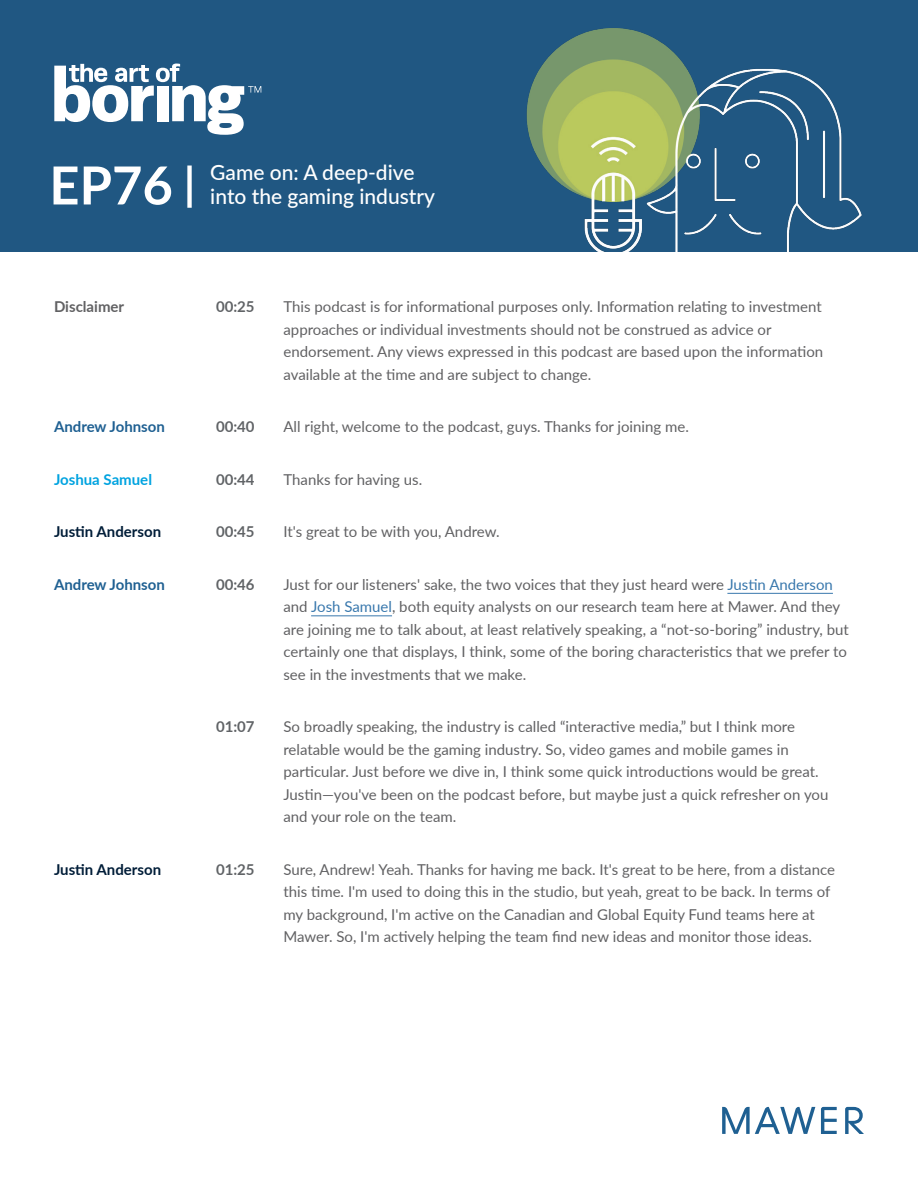
<style>
.page{position:relative;width:918px;height:1188px;background:#fff}
.page>*{position:absolute;margin:0;border:0;box-sizing:border-box;transform-origin:0 0}
.t1{font:500 21px/24px "Lato";color:#fff}
.t2{font:15px/22.5px "Lato";color:#616163}
.t3{font:700 15px "Lato";color:#606366}
.t4{font:700 15px "Lato";color:#001d38}
.t5{font:700 15px "Lato";color:#1f6092}
.t6{font:700 15px "Lato";color:#00a3e0}
.t7{font:700 15px "Lato";color:#616163}
.s1{font-weight:700;font-size:52.5px}
.s2{font-weight:700;font-size:45px}
.s3{color:#3978ad}
</style>
<div class="page">
<div style="left:0;top:0;width:918px;height:252px;background:#205782"></div>
<img style="left:526px;top:28px;width:336px;height:224px">
<svg style="left:845px;top:1107px;width:19px;height:27px"></svg>
<svg style="left:821px;top:1107px;width:16px;height:27px"></svg>
<svg style="left:722px;top:1107px;width:93px;height:27px"></svg>
<svg style="left:54px;top:64px;width:207px;height:71px"></svg>
<hr style="left:727px;top:593px;width:106px;height:1px;background:#3978ad">
<hr style="left:311px;top:616px;width:81px;height:1px;background:#3978ad">
<h1 class="t1" style="left:210px;top:160px;width:226px;text-indent:-161px"><span class="s1">EP76</span> <span class="s2">|</span> Game on: A deep-dive into the gaming industry</h1>
<p class="t7" style="left:54px;top:296px;width:72px">Disclaimer</p>
<p class="t3" style="left:216px;top:296px;width:40px">00:25</p>
<p class="t2" style="left:284px;top:295px;width:541px">This podcast is for informational purposes only. Information relating to investment approaches or individual investments should not be construed as advice or endorsement. Any views expressed in this podcast are based upon the information available at the time and are subject to change.</p>
<p class="t5" style="left:54px;top:416px;width:112px">Andrew Johnson</p>
<p class="t3" style="left:216px;top:416px;width:40px">00:40</p>
<p class="t2" style="left:284px;top:415px;width:407px">All right, welcome to the podcast, guys. Thanks for joining me.</p>
<p class="t6" style="left:54px;top:468px;width:100px">Joshua Samuel</p>
<p class="t3" style="left:216px;top:468px;width:40px">00:44</p>
<p class="t2" style="left:284px;top:467px;width:140px">Thanks for having us.</p>
<p class="t4" style="left:54px;top:521px;width:109px">Justin Anderson</p>
<p class="t3" style="left:216px;top:521px;width:40px">00:45</p>
<p class="t2" style="left:284px;top:520px;width:218px">It's great to be with you, Andrew.</p>
<p class="t5" style="left:54px;top:573px;width:112px">Andrew Johnson</p>
<p class="t3" style="left:216px;top:573px;width:40px">00:46</p>
<p class="t2" style="left:284px;top:573px;width:567px">Just for our listeners' sake, the two voices that they just heard were <span class="s3">Justin Anderson </span>and <span class="s3">Josh Samuel</span>, both equity analysts on our research team here at Mawer. And they are joining me to talk about, at least relatively speaking, a “not-so-boring” industry, but certainly one that displays, I think, some of the boring characteristics that we prefer to see in the investments that we make.</p>
<p class="t3" style="left:216px;top:716px;width:40px">01:07</p>
<p class="t2" style="left:284px;top:715px;width:546px">So broadly speaking, the industry is called “interactive media,” but I think more relatable would be the gaming industry. So, video games and mobile games in particular. Just before we dive in, I think some quick introductions would be great.<br>Justin—you've been on the podcast before, but maybe just a quick refresher on you and your role on the team.</p>
<p class="t4" style="left:54px;top:858px;width:109px">Justin Anderson</p>
<p class="t3" style="left:216px;top:858px;width:40px">01:25</p>
<p class="t2" style="left:284px;top:858px;width:553px">Sure, Andrew! Yeah. Thanks for having me back. It's great to be here, from a distance this time. I'm used to doing this in the studio, but yeah, great to be back. In terms of my background, I'm active on the Canadian and Global Equity Fund teams here at Mawer. So, I'm actively helping the team find new ideas and monitor those ideas.</p>
</div>
